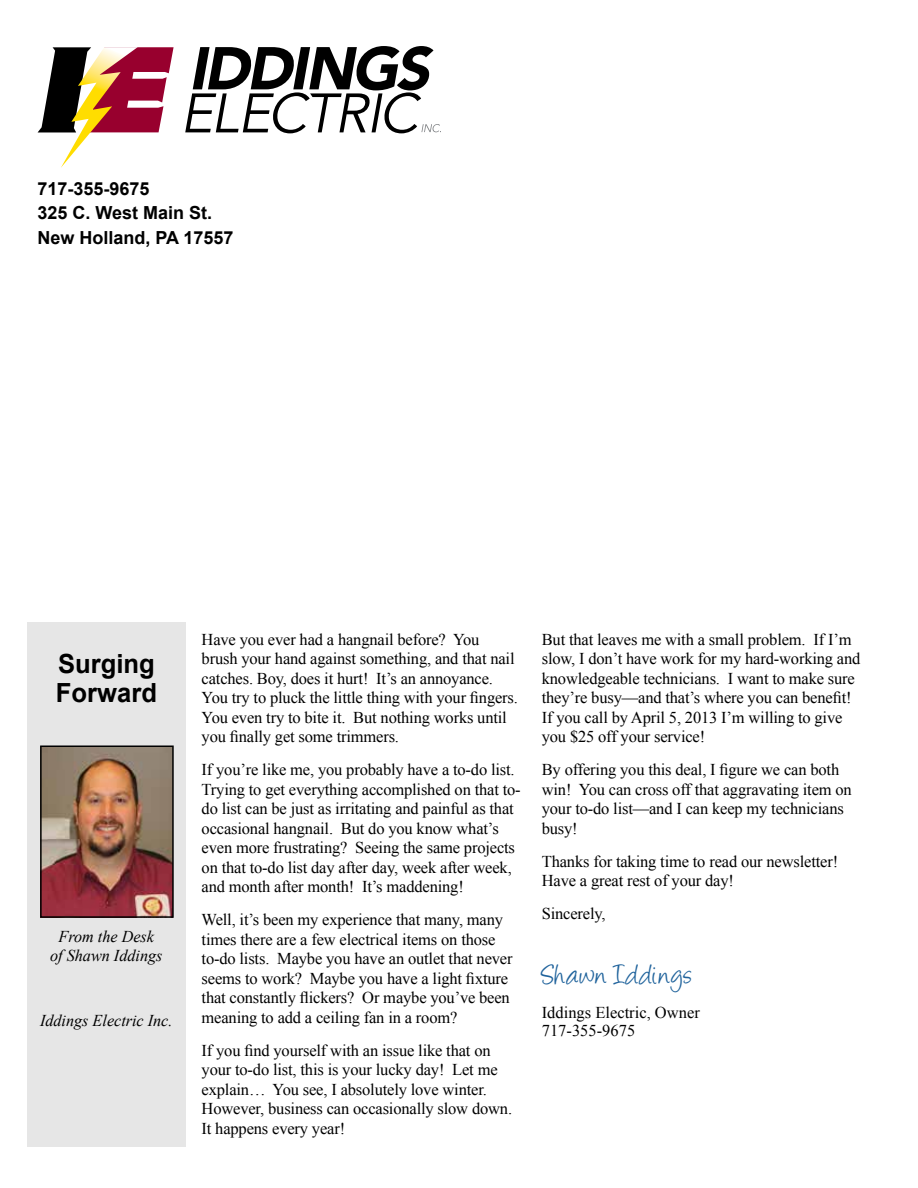
<style>
.page{position:relative;width:918px;height:1188px;background:#fff}
.page>*{position:absolute;margin:0;border:0;box-sizing:border-box;transform-origin:0 0}
.t1{font:31.5px "Angelina";letter-spacing:.03em;color:#20639c}
.t2{font:700 26.4px/29.7px "Arial";color:#000}
.t3{font:700 18px/24.6px "Arial";color:#000}
.t4{font:16.5px/19.5px "Times New Roman";letter-spacing:-.01em;color:#000}
.t5{font:italic 16.5px/19.5px "Times New Roman";color:#000;text-align:center}
</style>
<div class="page">
<div style="left:27px;top:622px;width:159px;height:526px;background:#e6e6e6"></div>
<svg style="left:38px;top:47px;width:136px;height:121px"></svg>
<svg style="left:185px;top:46px;width:256px;height:87px"></svg>
<img style="left:43px;top:749px;width:128px;height:166px">
<div style="left:40px;top:746px;width:134px;height:172px;border:2px solid #000"></div>
<p class="t3" style="left:38px;top:177px;width:198px">717-355-9675<br>325 C. West Main St.<br>New Holland, PA 17557</p>
<h2 class="t2" style="left:56px;top:649px;width:103px">Surging<br>Forward</h2>
<p class="t5" style="left:50px;top:926px;width:114px">From the Desk<br>of Shawn Iddings</p>
<p class="t5" style="left:40px;top:1011px;width:134px">Iddings Electric Inc.</p>
<p class="t4" style="left:202px;top:629px;width:318px">Have you ever had a hangnail before? You brush your hand against something, and that nail catches. Boy, does it hurt! It’s an annoyance.<br>You try to pluck the little thing with your fingers.<br>You even try to bite it. But nothing works until you finally get some trimmers.</p>
<p class="t4" style="left:202px;top:760px;width:321px">If you’re like me, you probably have a to-do list.<br>Trying to get everything accomplished on that to&shy;do list can be just as irritating and painful as that occasional hangnail. But do you know what’s even more frustrating? Seeing the same projects on that to-do list day after day, week after week, and month after month! It’s maddening!</p>
<p class="t4" style="left:202px;top:910px;width:313px">Well, it’s been my experience that many, many times there are a few electrical items on those to-do lists. Maybe you have an outlet that never seems to work? Maybe you have a light fixture that constantly flickers? Or maybe you’ve been meaning to add a ceiling fan in a room?</p>
<p class="t4" style="left:202px;top:1040px;width:312px">If you find yourself with an issue like that on your to-do list, this is your lucky day! Let me explain… You see, I absolutely love winter.<br>However, business can occasionally slow down.<br>It happens every year!</p>
<p class="t4" style="left:542px;top:629px;width:320px">But that leaves me with a small problem. If I’m slow, I don’t have work for my hard-working and knowledgeable technicians. I want to make sure they’re busy—and that’s where you can benefit!<br>If you call by April 5, 2013 I’m willing to give you $25 off your service!</p>
<p class="t4" style="left:542px;top:760px;width:312px">By offering you this deal, I figure we can both win! You can cross off that aggravating item on your to-do list—and I can keep my technicians busy!</p>
<p class="t4" style="left:542px;top:851px;width:298px">Thanks for taking time to read our newsletter!<br>Have a great rest of your day!</p>
<p class="t4" style="left:542px;top:904px;width:65px">Sincerely,</p>
<h1 class="t1" style="left:542px;top:962px;width:152px">Shawn Iddings</h1>
<p class="t4" style="left:542px;top:1004px;width:160px;line-height:18px">Iddings Electric, Owner<br>717-355-9675</p>
</div>
